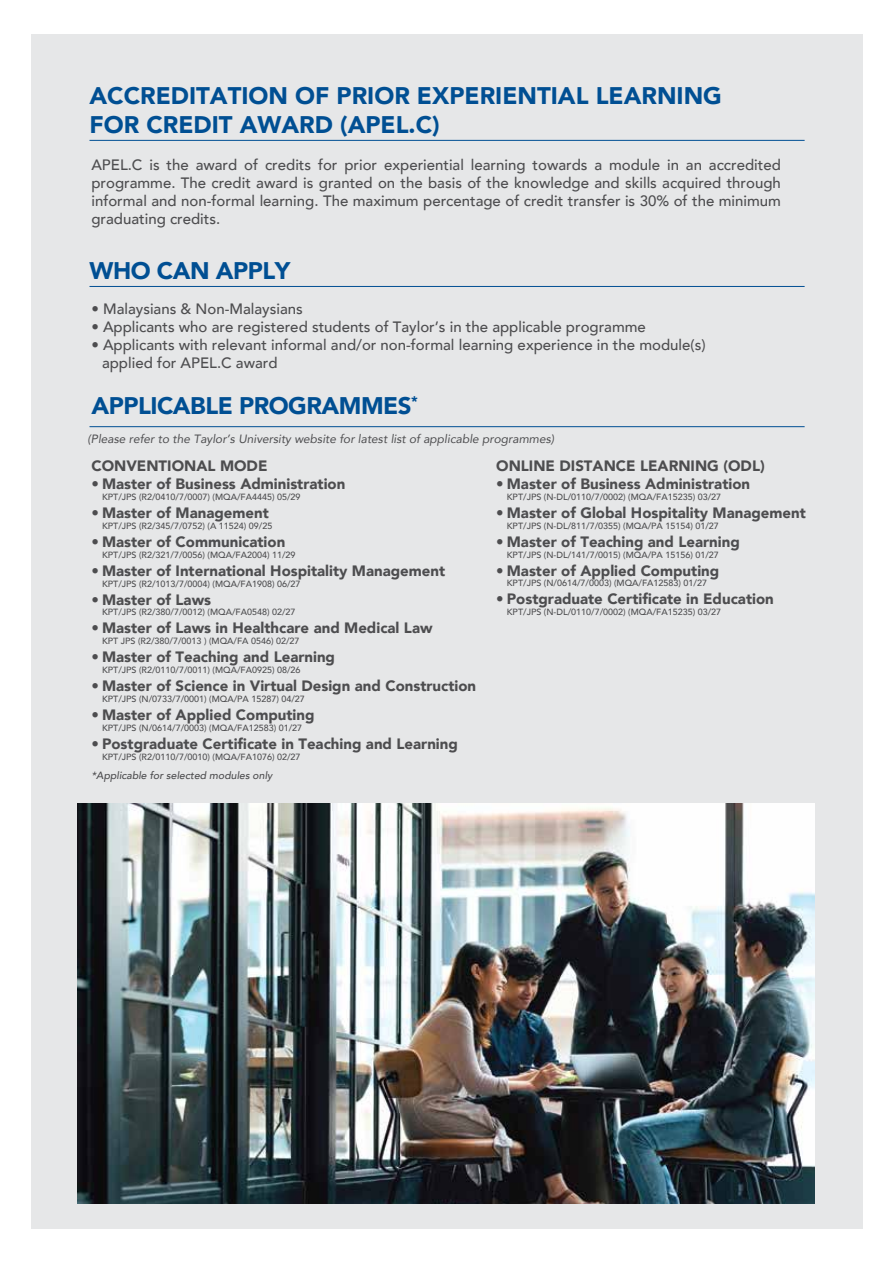
<style>
.page{position:relative;width:893px;height:1263px;background:#fff}
.page>*{position:absolute;margin:0;border:0;box-sizing:border-box;transform-origin:0 0}
.t1{font:900 24px/28.8px "Avenir";color:#004f93}
.t2{font:900 24px "Avenir";letter-spacing:-.02em;color:#004f93}
.t3{font:900 15px "Avenir";color:#4d4d4f}
.t4{font:500 15px/18px "Avenir";color:#4d4d4f;text-align:justify}
.t5{font:italic 12px "Avenir";color:#4d4d4f}
.t6{font:italic 500 10.5px "Avenir";color:#4d4d4f}
.t7{font:500 9px "Avenir";color:#4d4d4f}
</style>
<div class="page">
<div style="left:31px;top:34px;width:831px;height:1195px;background:#e6e7e8"></div>
<hr style="left:90px;top:140px;width:715px;height:1px;background:#004f93">
<hr style="left:90px;top:286px;width:715px;height:1px;background:#004f93">
<hr style="left:90px;top:426px;width:715px;height:1px;background:#004f93">
<img style="left:77px;top:803px;width:738px;height:401px">
<h1 class="t1" style="left:90px;top:81px;width:634px">ACCREDITATION OF PRIOR EXPERIENTIAL LEARNING<br>FOR CREDIT AWARD (APEL.C)</h1>
<p class="t4" style="left:91px;top:155px;width:691px">APEL.C is the award of credits for prior experiential learning towards a module in an accredited programme. The credit award is granted on the basis of the knowledge and skills acquired through informal and non-formal learning. The maximum percentage of credit transfer is 30% of the minimum graduating credits.</p>
<h1 class="t2" style="left:90px;top:250px;width:202px">WHO CAN APPLY</h1>
<h2 class="t4" style="left:91px;top:299px;width:213px">• Malaysians &amp; Non-Malaysians</h2>
<h2 class="t4" style="left:91px;top:317px;width:556px">• Applicants who are registered students of Taylor’s in the applicable programme</h2>
<h2 class="t4" style="left:102px;top:335px;width:605px;text-indent:-11px">• Applicants with relevant informal and/or non-formal learning experience in the module(s) applied for APEL.C award</h2>
<h1 class="t2" style="left:91px;top:385px;width:328px">APPLICABLE PROGRAMMES<sup>*</sup></h1>
<h3 class="t5" style="left:88px;top:431px;width:468px">(Please refer to the Taylor’s University website for latest list of applicable programmes)</h3>
<h2 class="t3" style="left:496px;top:453px;width:270px">ONLINE DISTANCE LEARNING (ODL)</h2>
<h2 class="t3" style="left:496px;top:471px;width:255px">• Master of Business Administration</h2>
<p class="t7" style="left:507px;top:489px;width:216px">KPT/JPS (N-DL/0110/7/0002) (MQA/FA15235) 03/27</p>
<h2 class="t3" style="left:496px;top:500px;width:311px">• Master of Global Hospitality Management</h2>
<p class="t7" style="left:507px;top:518px;width:214px">KPT/JPS (N-DL/811/7/0355) (MQA/PA 15154) 01/27</p>
<h2 class="t3" style="left:496px;top:529px;width:245px">• Master of Teaching and Learning</h2>
<p class="t7" style="left:507px;top:547px;width:214px">KPT/JPS (N-DL/141/7/0015) (MQA/PA 15156) 01/27</p>
<h2 class="t3" style="left:496px;top:557px;width:225px">• Master of Applied Computing</h2>
<p class="t7" style="left:507px;top:575px;width:202px">KPT/JPS (N/0614/7/0003) (MQA/FA12583) 01/27</p>
<h2 class="t3" style="left:496px;top:586px;width:279px">• Postgraduate Certificate in Education</h2>
<p class="t7" style="left:507px;top:604px;width:216px">KPT/JPS (N-DL/0110/7/0002) (MQA/FA15235) 03/27</p>
<h2 class="t3" style="left:91px;top:453px;width:178px">CONVENTIONAL MODE</h2>
<h2 class="t3" style="left:91px;top:471px;width:255px">• Master of Business Administration</h2>
<p class="t7" style="left:102px;top:489px;width:200px">KPT/JPS (R2/0410/7/0007) (MQA/FA4445) 05/29</p>
<h2 class="t3" style="left:91px;top:500px;width:179px">• Master of Management</h2>
<p class="t7" style="left:102px;top:518px;width:172px">KPT/JPS (R2/345/7/0752) (A 11524) 09/25</p>
<h2 class="t3" style="left:91px;top:529px;width:195px">• Master of Communication</h2>
<p class="t7" style="left:102px;top:547px;width:195px">KPT/JPS (R2/321/7/0056) (MQA/FA2004) 11/29</p>
<h2 class="t3" style="left:91px;top:558px;width:355px">• Master of International Hospitality Management</h2>
<p class="t7" style="left:102px;top:576px;width:200px">KPT/JPS (R2/1013/7/0004) (MQA/FA1908) 06/27</p>
<h2 class="t3" style="left:91px;top:587px;width:121px">• Master of Laws</h2>
<p class="t7" style="left:102px;top:604px;width:195px">KPT/JPS (R2/380/7/0012) (MQA/FA0548) 02/27</p>
<h2 class="t3" style="left:91px;top:615px;width:343px">• Master of Laws in Healthcare and Medical Law</h2>
<p class="t7" style="left:102px;top:633px;width:199px">KPT JPS (R2/380/7/0013 ) (MQA/FA 0546) 02/27</p>
<h2 class="t3" style="left:91px;top:644px;width:245px">• Master of Teaching and Learning</h2>
<p class="t7" style="left:102px;top:662px;width:200px">KPT/JPS (R2/0110/7/0011) (MQA/FA0925) 08/26</p>
<h2 class="t3" style="left:91px;top:673px;width:386px">• Master of Science in Virtual Design and Construction</h2>
<p class="t7" style="left:102px;top:691px;width:204px">KPT/JPS (N/0733/7/0001) (MQA/PA 15287) 04/27</p>
<h2 class="t3" style="left:91px;top:702px;width:225px">• Master of Applied Computing</h2>
<p class="t7" style="left:102px;top:720px;width:202px">KPT/JPS (N/0614/7/0003) (MQA/FA12583) 01/27</p>
<h2 class="t3" style="left:91px;top:731px;width:368px">• Postgraduate Certificate in Teaching and Learning</h2>
<p class="t7" style="left:102px;top:748px;width:200px">KPT/JPS (R2/0110/7/0010) (MQA/FA1076) 02/27</p>
<p class="t6" style="left:91px;top:769px;width:183px">*Applicable for selected modules only</p>
</div>
